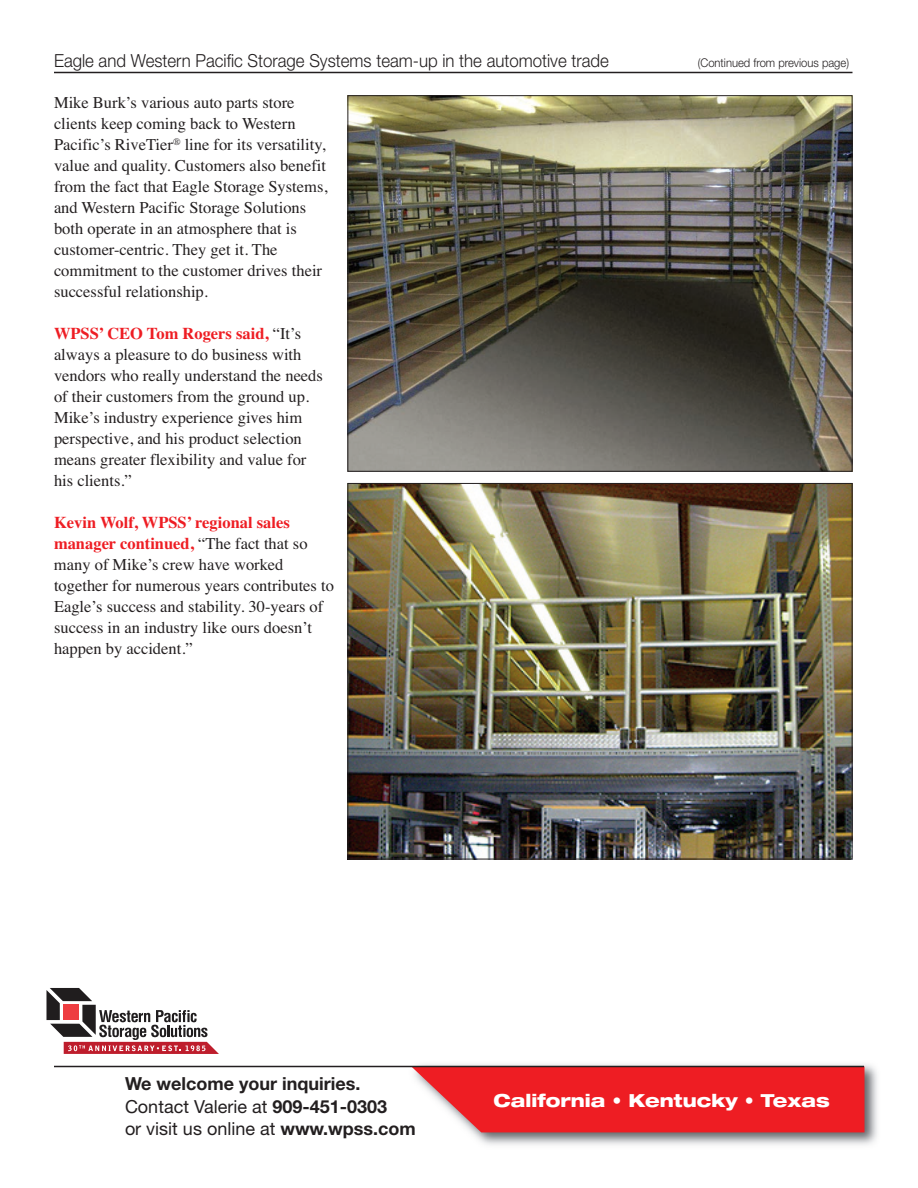
<style>
.page{position:relative;width:918px;height:1188px;background:#fff}
.page>*{position:absolute;margin:0;border:0;box-sizing:border-box;transform-origin:0 0}
.t1{font:700 18px/22.5px "Helvetica Neue";color:#231f20}
.t2{font:300 18px "Helvetica Neue";color:#231f20;scale:.93 1}
.t3{font:800 expanded 18px "Helvetica Neue";color:#fff}
.t4{font:16.5px/21px "Times";color:#231f20}
.t5{font:300 12px "Helvetica Neue";color:#231f20;scale:.93 1}
.s1{font-weight:700;color:#ee1d23}
.s2{font-weight:400}
</style>
<div class="page">
<hr style="left:54px;top:72px;width:798px;height:1px;background:#231f20">
<svg style="left:46px;top:988px;width:173px;height:66px"></svg>
<img style="left:404px;top:1064px;width:473px;height:81px">
<svg style="left:411px;top:1067px;width:453px;height:65px;background:#ed2d33"></svg>
<hr style="left:54px;top:1066px;width:810px;height:1px;background:#231f20">
<img style="left:349px;top:97px;width:501px;height:373px">
<img style="left:349px;top:485px;width:501px;height:372px">
<p class="t2" style="left:54px;top:54px;width:598px">Eagle and Western Pacific Storage Systems team-up in the automotive trade</p>
<p class="t5" style="left:698px;top:58px;width:164px">(Continued from previous page)</p>
<p class="t4" style="left:54px;top:93px;width:275px">Mike Burk’s various auto parts store clients keep coming back to Western Pacific’s RiveTier<sup>®</sup> line for its versatility, value and quality. Customers also benefit from the fact that Eagle Storage Systems, and Western Pacific Storage Solutions both operate in an atmosphere that is customer-centric. They get it. The commitment to the customer drives their successful relationship.</p>
<p class="t4" style="left:54px;top:324px;width:270px"><span class="s1">WPSS’ CEO Tom Rogers said,</span> “It’s always a pleasure to do business with vendors who really understand the needs of their customers from the ground up.<br>Mike’s industry experience gives him perspective, and his product selection means greater flexibility and value for his clients.”</p>
<p class="t4" style="left:54px;top:513px;width:282px"><span class="s1">Kevin Wolf, WPSS’ regional sales manager continued,</span> “The fact that so many of Mike’s crew have worked together for numerous years contributes to Eagle’s success and stability. 30-years of success in an industry like ours doesn’t happen by accident.”</p>
<p class="t1" style="left:125px;top:1072px;width:292px">We welcome your inquiries.<br><span class="s2">Contact Valerie at</span> 909-451-0303<br><span class="s2">or visit us online at</span> www.wpss.com</p>
<p class="t3" style="left:494px;top:1089px;width:338px">California • Kentucky • Texas</p>
</div>
